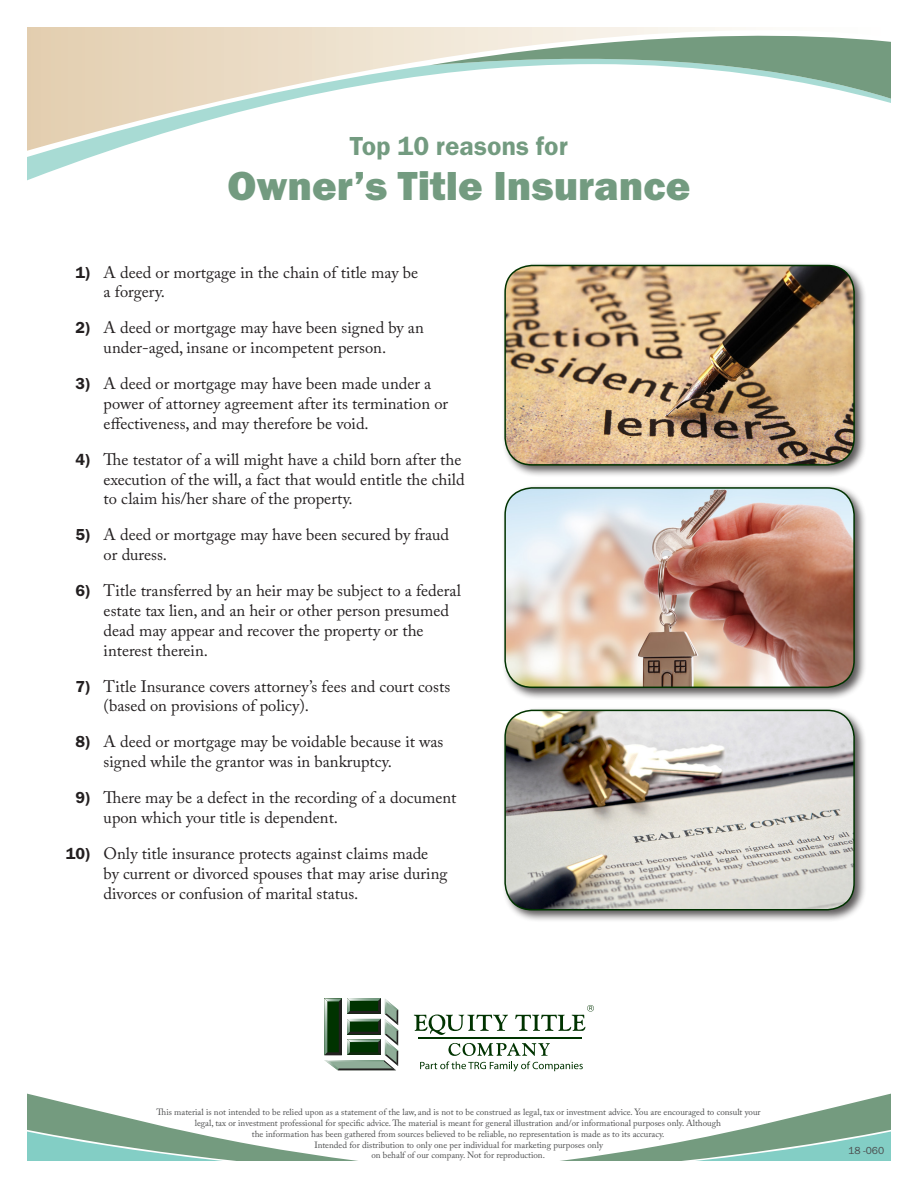
<style>
.page{position:relative;width:918px;height:1188px;background:#fff}
.page>*{position:absolute;margin:0;border:0;box-sizing:border-box;transform-origin:0 0}
.t1{font:42px "Franklin Gothic URW Hea";color:#739b80}
.t2{font:27px "Franklin Gothic URW Dem";color:#739b80}
.t3{font:16.5px/19.8px "Adobe Caslon Pro";color:#231f20}
.t4{font:10.5px "Franklin Gothic URW Boo";color:#4b4c4d}
.t5{font:9px/10.8px "Adobe Caslon Pro";color:#4b4c4d;text-align:center}
.s1{font-family:"Franklin Gothic URW Dem"}
</style>
<div class="page">
<svg style="left:560px;top:1094px;width:331px;height:67px"></svg>
<svg style="left:27px;top:1094px;width:331px;height:67px"></svg>
<svg style="left:27px;top:27px;width:403px;height:20px;background:#e9dac2"></svg>
<svg style="left:27px;top:47px;width:864px;height:133px"></svg>
<svg style="left:430px;top:27px;width:461px;height:72px"></svg>
<div style="left:501px;top:262px;width:366px;height:216px;background:#231f20;opacity:.75"></div>
<img style="left:505px;top:266px;width:349px;height:199px">
<div style="left:504px;top:265px;width:351px;height:201px;border:2px solid #030;border-radius:27px"></div>
<div style="left:501px;top:484px;width:366px;height:217px;background:#231f20;opacity:.75"></div>
<img style="left:505px;top:488px;width:349px;height:199px">
<div style="left:504px;top:487px;width:351px;height:201px;border:2px solid #030;border-radius:27px"></div>
<div style="left:501px;top:707px;width:366px;height:216px;background:#231f20;opacity:.75"></div>
<img style="left:505px;top:710px;width:349px;height:200px">
<div style="left:504px;top:710px;width:351px;height:201px;border:2px solid #030;border-radius:27px"></div>
<svg style="left:324px;top:998px;width:74px;height:72px"></svg>
<svg style="left:414px;top:1014px;width:94px;height:21px"></svg>
<hr style="left:419px;top:1037px;width:163px;height:2px;background:#030">
<svg style="left:420px;top:1043px;width:163px;height:28px"></svg>
<svg style="left:515px;top:1005px;width:79px;height:26px"></svg>
<p class="t2" style="left:350px;top:129px;width:220px">Top 10 reasons for</p>
<p class="t1" style="left:228px;top:159px;width:464px">Owner’s Title Insurance</p>
<p class="t3" style="left:104px;top:262px;width:316px;text-indent:-28px"><span class="s1">1)</span> A deed or mortgage in the chain of title may be a forgery.</p>
<p class="t3" style="left:76px;top:318px;width:350px;text-align:center"><span class="s1">2)</span> A deed or mortgage may have been signed by an under-aged, insane or incompetent person.</p>
<p class="t3" style="left:104px;top:374px;width:346px;text-indent:-28px"><span class="s1">3)</span> A deed or mortgage may have been made under a power of attorney agreement after its termination or effectiveness, and may therefore be void.</p>
<p class="t3" style="left:104px;top:449px;width:363px;text-indent:-28px"><span class="s1">4)</span> The testator of a will might have a child born after the execution of the will, a fact that would entitle the child to claim his/her share of the property.</p>
<p class="t3" style="left:104px;top:525px;width:347px;text-indent:-28px"><span class="s1">5)</span> A deed or mortgage may have been secured by fraud or duress.</p>
<p class="t3" style="left:104px;top:581px;width:359px;text-indent:-28px"><span class="s1">6)</span> Title transferred by an heir may be subject to a federal estate tax lien, and an heir or other person presumed dead may appear and recover the property or the interest therein.</p>
<p class="t3" style="left:104px;top:676px;width:348px;text-indent:-28px"><span class="s1">7)</span> Title Insurance covers attorney’s fees and court costs (based on provisions of policy).</p>
<p class="t3" style="left:104px;top:732px;width:341px;text-indent:-28px"><span class="s1">8)</span> A deed or mortgage may be voidable because it was signed while the grantor was in bankruptcy.</p>
<p class="t3" style="left:104px;top:788px;width:354px;text-indent:-28px"><span class="s1">9)</span> There may be a defect in the recording of a document upon which your title is dependent.</p>
<p class="t3" style="left:104px;top:843px;width:345px;text-indent:-38px"><span class="s1">10)</span> Only title insurance protects against claims made by current or divorced spouses that may arise during divorces or confusion of marital status.</p>
<p class="t5" style="left:157px;top:1107px;width:606px">This material is not intended to be relied upon as a statement of the law, and is not to be construed as legal, tax or investment advice. You are encouraged to consult your legal, tax or investment professional for specific advice. The material is meant for general illustration and/or informational purposes only. Although<br>the information has been gathered from sources believed to be reliable, no representation is made as to its accuracy.<br>Intended for distribution to only one per individual for marketing purposes only<br>on behalf of our company. Not for reproduction.</p>
<p class="t4" style="left:848px;top:1144px;width:38px">18 -060</p>
</div>
